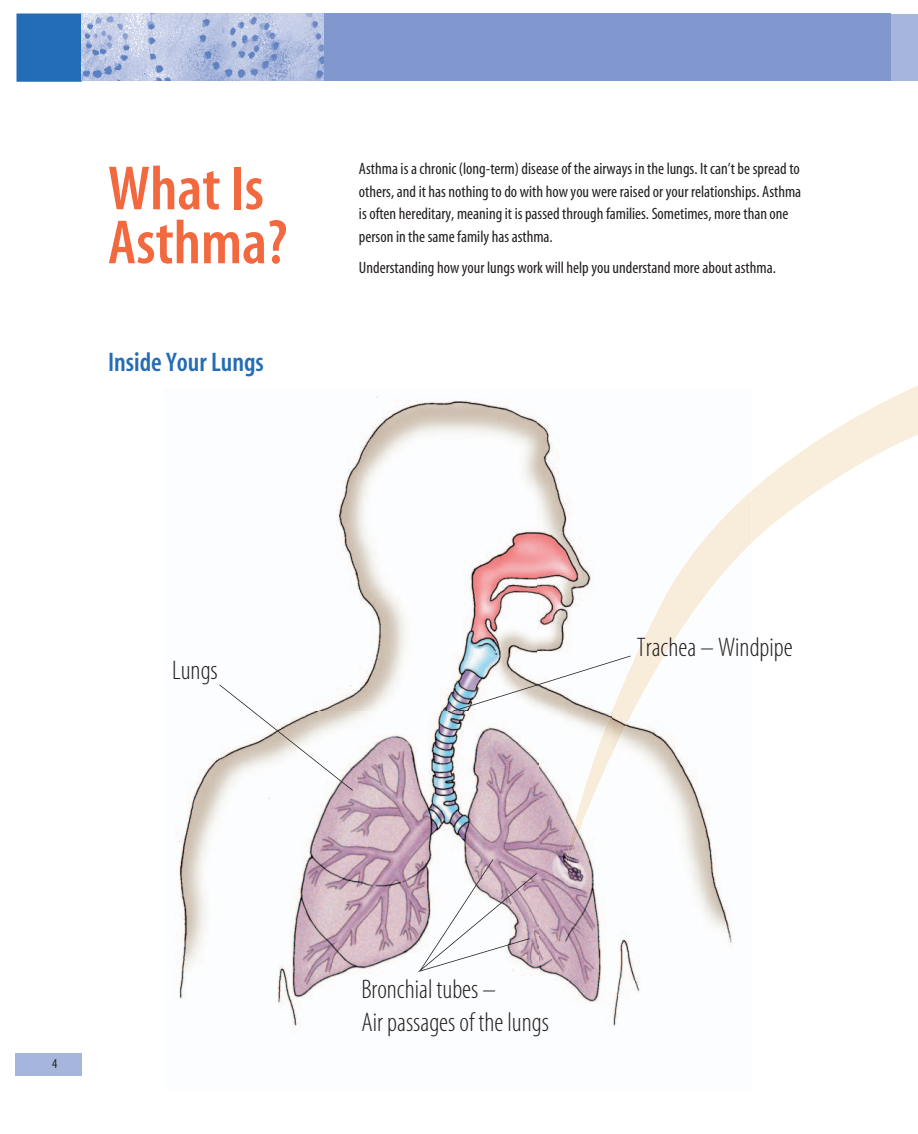
<style>
.page{position:relative;width:918px;height:1134px;background:#fff}
.page>*{position:absolute;margin:0;border:0;box-sizing:border-box;transform-origin:0 0}
.t1{font:63px/54px "Myriad MM 565 300";color:#f2693f}
.t2{font:27px/32.4px "Myriad MM 215 300";color:#231f20}
.t3{font:27px "Myriad MM 565 300";color:#226db6}
.t4{font:16.5px/22.5px "Myriad MM 400 300";color:#231f20}
.t5{font:13.5px "Myriad MM 400 300";color:#231f20}
</style>
<div class="page">
<div style="left:16px;top:14px;width:66px;height:68px;background:#226db6"></div>
<div style="left:324px;top:14px;width:567px;height:67px;background:#8098cd"></div>
<img style="left:81px;top:14px;width:243px;height:67px">
<div style="left:15px;top:1054px;width:67px;height:22px;background:#a5b5dc"></div>
<div style="left:891px;top:15px;width:27px;height:66px;background:#a5b5dc"></div>
<img style="left:176px;top:396px;width:557px;height:631px">
<svg style="left:219px;top:685px;width:134px;height:106px"></svg>
<img style="left:452px;top:656px;width:179px;height:56px">
<svg style="left:418px;top:859px;width:119px;height:113px"></svg>
<svg style="left:419px;top:938px;width:111px;height:34px"></svg>
<svg style="left:752px;top:385px;width:166px;height:157px"></svg>
<img style="left:704px;top:491px;width:48px;height:144px">
<img style="left:657px;top:538px;width:48px;height:144px">
<img style="left:610px;top:586px;width:48px;height:191px">
<img style="left:564px;top:681px;width:47px;height:191px">
<h1 class="t1" style="left:108px;top:164px;width:181px">What Is<br>Asthma?</h1>
<p class="t4" style="left:359px;top:158px;width:444px">Asthma is a chronic (long-term) disease of the airways in the lungs. It can’t be spread to others, and it has nothing to do with how you were raised or your relationships. Asthma is often hereditary, meaning it is passed through families. Sometimes, more than one person in the same family has asthma.</p>
<p class="t4" style="left:359px;top:257px;width:418px">Understanding how your lungs work will help you understand more about asthma.</p>
<h2 class="t3" style="left:108px;top:349px;width:157px">Inside Your Lungs</h2>
<h2 class="t2" style="left:172px;top:655px;width:47px">Lungs</h2>
<h2 class="t2" style="left:637px;top:632px;width:157px">Trachea – Windpipe</h2>
<p class="t5" style="left:52px;top:1057px;width:7px">4</p>
<h2 class="t2" style="left:361px;top:975px;width:189px">Bronchial tubes –<br>Air passages of the lungs</h2>
</div>
